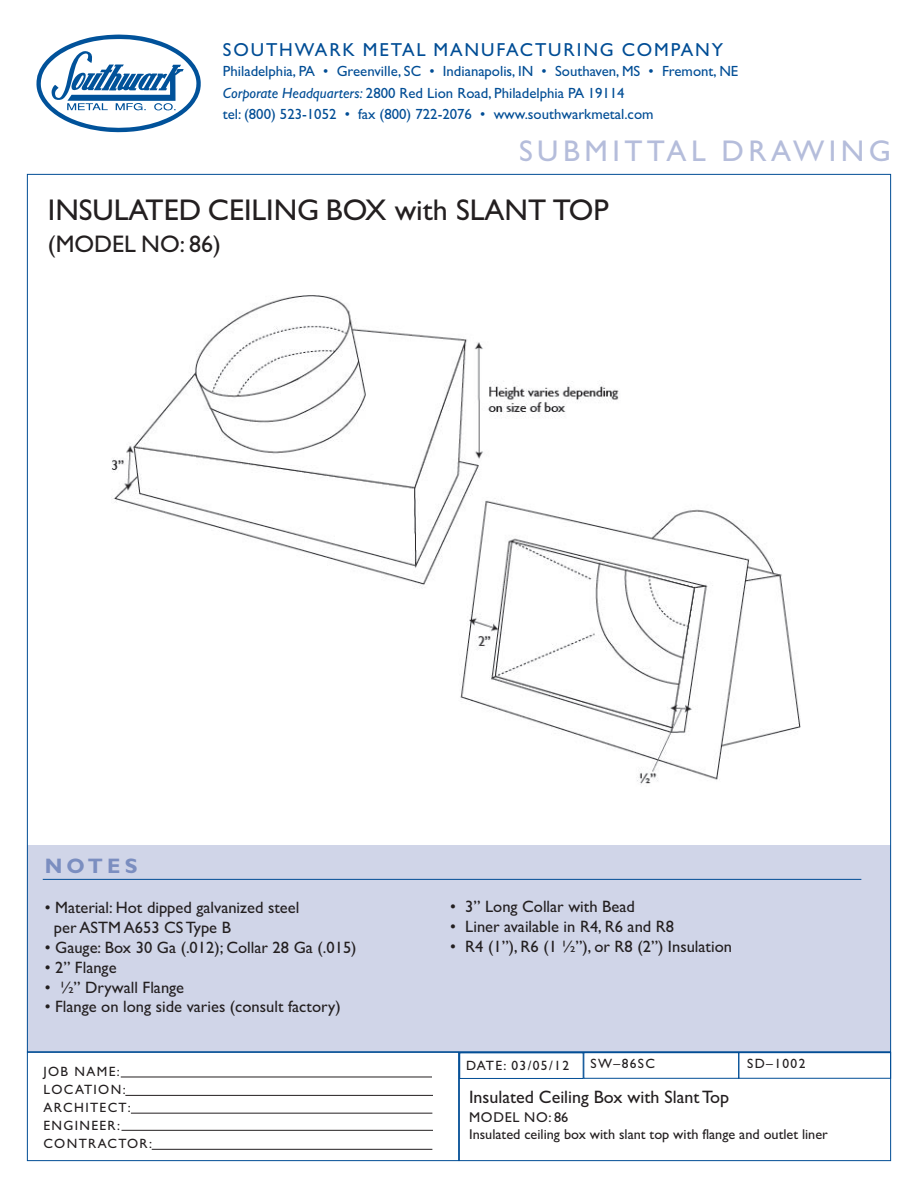
<style>
.page{position:relative;width:918px;height:1188px;background:#fff}
.page>*{position:absolute;margin:0;border:0;box-sizing:border-box;transform-origin:0 0}
.t1{font:30px "Gill Sans";color:#231f20}
.t2{font:30px "Gill Sans";letter-spacing:.15em;color:#b5bddb}
.t3{font:24px "Gill Sans";color:#231f20}
.t4{font:700 21px "Gill Sans";letter-spacing:.2em;color:#7b8ec0}
.t5{font:18.75px "Gill Sans";letter-spacing:.1em;color:#014d95}
.t6{font:18px "Gill Sans";color:#231f20}
.t7{font:16.5px/19.8px "Gill Sans";color:#231f20}
.t8{font:14.85px/21.5px "Gill Sans";color:#014d95}
.t9{font:14.25px/17.1px "Gill Sans";color:#231f20}
.t10{font:13.5px/18px "Gill Sans";letter-spacing:.1em;color:#231f20}
.s1{font-style:italic}
</style>
<div class="page">
<div style="left:27px;top:845px;width:864px;height:207px;background:#d0d5e8"></div>
<svg style="left:36px;top:35px;width:165px;height:97px"></svg>
<div style="left:27px;top:1052px;width:432px;height:109px;border:1px solid #014d95"></div>
<hr style="left:121px;top:1077px;width:311px;height:1px;background:#231f20">
<hr style="left:125px;top:1095px;width:308px;height:1px;background:#231f20">
<hr style="left:131px;top:1113px;width:301px;height:1px;background:#231f20">
<hr style="left:122px;top:1130px;width:311px;height:1px;background:#231f20">
<hr style="left:152px;top:1149px;width:280px;height:1px;background:#231f20">
<div style="left:459px;top:1052px;width:432px;height:109px;border:1px solid #014d95"></div>
<div style="left:459px;top:1052px;width:125px;height:27px;border:1px solid #014d95"></div>
<div style="left:583px;top:1052px;width:156px;height:27px;border:1px solid #014d95"></div>
<div style="left:738px;top:1052px;width:153px;height:27px;border:1px solid #014d95"></div>
<hr style="left:43px;top:879px;width:818px;height:1px;background:#014d95">
<img style="left:112px;top:296px;width:688px;height:489px">
<p class="t5" style="left:223px;top:39px;width:502px">SOUTHWARK METAL MANUFACTURING COMPANY</p>
<p class="t8" style="left:223px;top:60px;width:517px">Philadelphia, PA • Greenville, SC • Indianapolis, IN • Southaven, MS • Fremont, NE<br><span class="s1">Corporate Headquarters:</span> 2800 Red Lion Road, Philadelphia PA 19114<br>tel: (800) 523-1052 • fax (800) 722-2076 • www.southwarkmetal.com</p>
<h1 class="t2" style="left:519px;top:133px;width:373px">SUBMITTAL DRAWING</h1>
<h1 class="t1" style="left:48px;top:192px;width:562px">INSULATED CEILING BOX with SLANT TOP</h1>
<h2 class="t3" style="left:48px;top:230px;width:175px">(MODEL NO: 86)</h2>
<p class="t4" style="left:45px;top:854px;width:94px">NOTES</p>
<p class="t7" style="left:54px;top:898px;width:247px;text-indent:-9px">• Material: Hot dipped galvanized steel per ASTM A653 CS Type B</p>
<p class="t7" style="left:45px;top:937px;width:313px">• Gauge: Box 30 Ga (.012); Collar 28 Ga (.015)</p>
<p class="t7" style="left:45px;top:957px;width:73px">• 2” Flange</p>
<p class="t7" style="left:45px;top:977px;width:141px">• ½” Drywall Flange</p>
<p class="t7" style="left:45px;top:997px;width:298px">• Flange on long side varies (consult factory)</p>
<p class="t10" style="left:43px;top:1062px;width:110px">JOB NAME:<br>LOCATION:<br>ARCHITECT:<br>ENGINEER:<br>CONTRACTOR:</p>
<p class="t7" style="left:450px;top:897px;width:186px">• 3” Long Collar with Bead</p>
<p class="t7" style="left:450px;top:917px;width:225px">• Liner available in R4, R6 and R8</p>
<p class="t7" style="left:450px;top:936px;width:283px">• R4 (1”), R6 (1 ½”), or R8 (2”) Insulation</p>
<p class="t10" style="left:466px;top:1056px;width:104px">DATE: 03/05/12</p>
<p class="t10" style="left:591px;top:1055px;width:66px">SW–86SC</p>
<p class="t10" style="left:747px;top:1055px;width:60px">SD–1002</p>
<p class="t6" style="left:469px;top:1086px;width:262px">Insulated Ceiling Box with Slant Top</p>
<p class="t9" style="left:469px;top:1108px;width:360px">MODEL NO: 86<br>Insulated ceiling box with slant top with flange and outlet liner</p>
</div>
